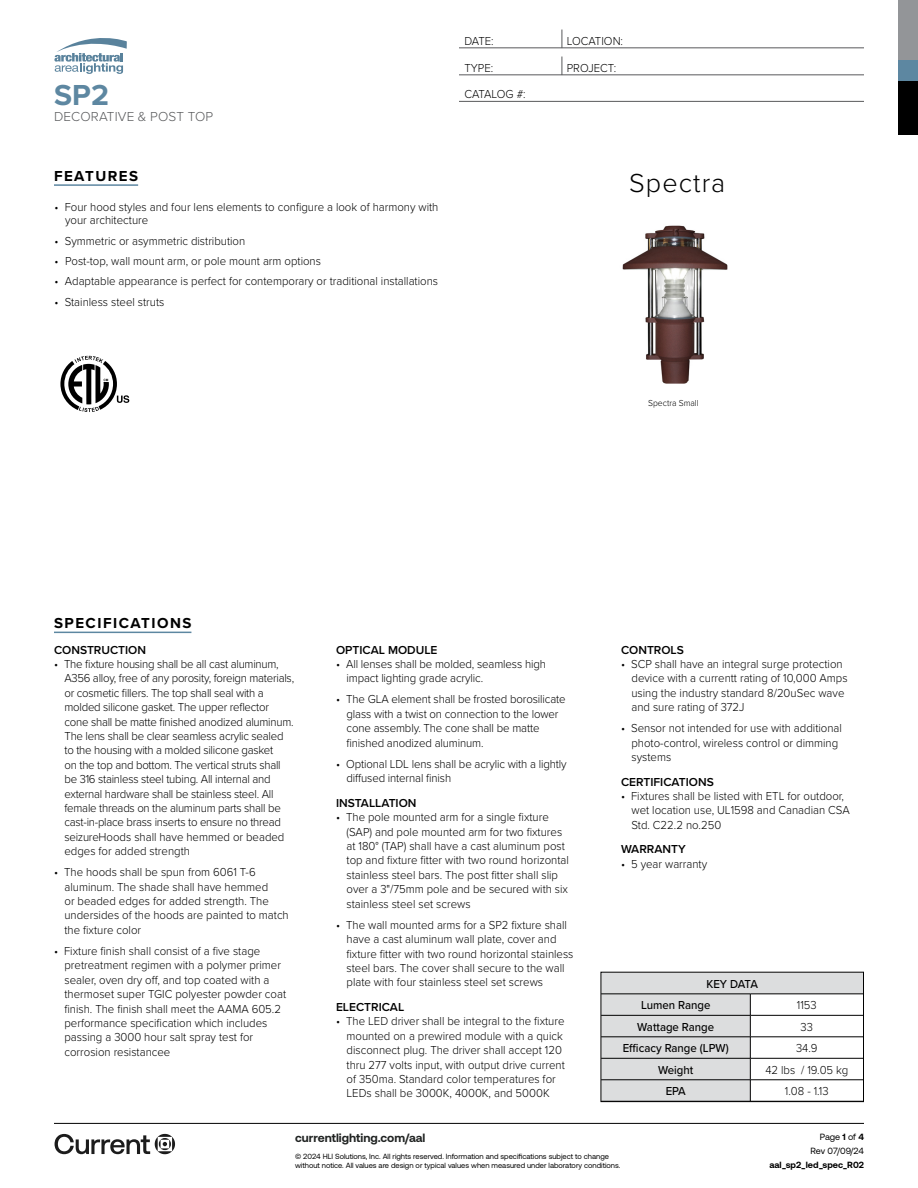
<style>
.page{position:relative;width:918px;height:1188px;background:#fff}
.page>*{position:absolute;margin:0;border:0;box-sizing:border-box;transform-origin:0 0}
.t1{font:700 30px "Proxima Nova";color:#5d87a1}
.t2{font:300 27px "Proxima Nova";letter-spacing:.04em;color:#000}
.t3{font:700 15px "Proxima Nova";letter-spacing:.1em;color:#000}
.t4{font:300 13.5px "Proxima Nova";letter-spacing:.01em;color:#58595b}
.t5{font:300 12px/14.4px "Proxima Nova";color:#000;scale:.95 1}
.t6{font:300 12px/14.4px "Proxima Nova";letter-spacing:-.02em;color:#000;scale:.95 1}
.t7{font:600 12px "Proxima Nova";color:#000}
.t8{font:500 12px/21.5px "Proxima Nova";color:#000;scale:.95 1}
.t9{font:700 12px "Aeonik";color:#202322}
.t10{font:700 9px "Aeonik";color:#000}
.t11{font:9px/14.1px "Aeonik";letter-spacing:-.015em;color:#000;text-align:right}
.t12{font:300 9px "Proxima Nova";color:#000;scale:.95 1}
.t13{font:7.5px/9.8px "Aeonik";color:#000}
.s1{font-weight:700}
</style>
<div class="page">
<div style="left:898px;top:81px;width:20px;height:54px;background:#000"></div>
<div style="left:898px;top:0;width:20px;height:61px;background:#939598"></div>
<div style="left:898px;top:61px;width:20px;height:20px;background:#5d87a1"></div>
<svg style="left:54px;top:38px;width:73px;height:36px"></svg>
<hr style="left:54px;top:1123px;width:810px;height:1px;background:#000">
<svg style="left:55px;top:1134px;width:120px;height:20px"></svg>
<hr style="left:54px;top:184px;width:84px;height:2px;background:#5d87a1">
<hr style="left:459px;top:48px;width:405px;height:1px;background:#58595b">
<svg style="left:562px;top:30px;width:1px;height:18px"></svg>
<hr style="left:459px;top:75px;width:405px;height:1px;background:#58595b">
<svg style="left:562px;top:57px;width:1px;height:18px"></svg>
<hr style="left:54px;top:632px;width:137px;height:1px;background:#5d87a1">
<hr style="left:459px;top:101px;width:405px;height:1px;background:#58595b">
<svg style="left:60px;top:356px;width:69px;height:56px"></svg>
<svg style="left:603px;top:974px;width:259px;height:126px"></svg>
<hr style="left:601px;top:994px;width:149px;height:1px;background:#000">
<hr style="left:750px;top:994px;width:113px;height:1px;background:#000">
<hr style="left:601px;top:1015px;width:149px;height:1px;background:#000">
<hr style="left:750px;top:1015px;width:113px;height:1px;background:#000">
<hr style="left:601px;top:1037px;width:149px;height:1px;background:#000">
<hr style="left:750px;top:1037px;width:113px;height:1px;background:#000">
<hr style="left:601px;top:1058px;width:149px;height:1px;background:#000">
<hr style="left:750px;top:1058px;width:113px;height:1px;background:#000">
<hr style="left:601px;top:1080px;width:149px;height:1px;background:#000">
<hr style="left:750px;top:1080px;width:113px;height:1px;background:#000">
<div style="left:601px;top:972px;width:263px;height:130px;border:1px solid #000"></div>
<img style="left:622px;top:225px;width:106px;height:159px">
<h1 class="t1" style="left:54px;top:72px;width:57px">SP2</h1>
<p class="t4" style="left:54px;top:107px;width:161px">DECORATIVE &amp; POST TOP</p>
<p class="t3" style="left:54px;top:164px;width:86px">FEATURES</p>
<p class="t5" style="left:65px;top:199px;width:394px;line-height:13.5px;text-indent:-10px">• Four hood styles and four lens elements to configure a look of harmony with your architecture</p>
<p class="t5" style="left:55px;top:233px;width:202px">• Symmetric or asymmetric distribution</p>
<p class="t5" style="left:55px;top:253px;width:282px">• Post-top, wall mount arm, or pole mount arm options</p>
<p class="t5" style="left:55px;top:273px;width:405px">• Adaptable appearance is perfect for contemporary or traditional installations</p>
<p class="t5" style="left:55px;top:294px;width:117px">• Stainless steel struts</p>
<p class="t5" style="left:464px;top:33px;width:32px">DATE:</p>
<p class="t5" style="left:567px;top:33px;width:61px">LOCATION:</p>
<p class="t5" style="left:464px;top:60px;width:32px">TYPE:</p>
<p class="t5" style="left:567px;top:60px;width:54px">PROJECT:</p>
<p class="t6" style="left:464px;top:87px;width:66px">CATALOG #:</p>
<h2 class="t2" style="left:629px;top:162px;width:98px">Spectra</h2>
<p class="t12" style="left:648px;top:397px;width:55px">Spectra Small</p>
<p class="t3" style="left:54px;top:612px;width:139px">SPECIFICATIONS</p>
<p class="t7" style="left:54px;top:641px;width:94px">CONSTRUCTION</p>
<p class="t6" style="left:64px;top:656px;width:243px;text-indent:-10px">• The fixture housing shall be all cast aluminum, A356 alloy, free of any porosity, foreign materials, or cosmetic fillers. The top shall seal with a molded silicone gasket. The upper reflector cone shall be matte finished anodized aluminum.<br>The lens shall be clear seamless acrylic sealed to the housing with a molded silicone gasket<br>on the top and bottom. The vertical struts shall be 316 stainless steel tubing. All internal and external hardware shall be stainless steel. All female threads on the aluminum parts shall be cast-in-place brass inserts to ensure no thread seizureHoods shall have hemmed or beaded edges for added strength</p>
<p class="t5" style="left:64px;top:864px;width:238px;text-indent:-10px">• The hoods shall be spun from 6061 T-6 aluminum. The shade shall have hemmed<br>or beaded edges for added strength. The undersides of the hoods are painted to match the fixture color</p>
<p class="t5" style="left:64px;top:943px;width:235px;text-indent:-10px">• Fixture finish shall consist of a five stage pretreatment regimen with a polymer primer sealer, oven dry off, and top coated with a thermoset super TGIC polyester powder coat finish. The finish shall meet the AAMA 605.2 performance specification which includes passing a 3000 hour salt spray test for corrosion resistancee</p>
<p class="t7" style="left:336px;top:641px;width:103px">OPTICAL MODULE</p>
<p class="t5" style="left:347px;top:656px;width:211px;text-indent:-10px">• All lenses shall be molded, seamless high impact lighting grade acrylic.</p>
<p class="t5" style="left:347px;top:692px;width:232px;text-indent:-10px">• The GLA element shall be frosted borosilicate glass with a twist on connection to the lower cone assembly. The cone shall be matte finished anodized aluminum.</p>
<p class="t5" style="left:347px;top:756px;width:233px;text-indent:-10px">• Optional LDL lens shall be acrylic with a lightly diffused internal finish</p>
<p class="t7" style="left:336px;top:794px;width:82px">INSTALLATION</p>
<p class="t5" style="left:347px;top:809px;width:236px;text-indent:-10px">• The pole mounted arm for a single fixture (SAP) and pole mounted arm for two fixtures at 180° (TAP) shall have a cast aluminum post top and fixture fitter with two round horizontal stainless steel bars. The post fitter shall slip over a 3"/75mm pole and be secured with six stainless steel set screws</p>
<p class="t5" style="left:347px;top:917px;width:240px;text-indent:-10px">• The wall mounted arms for a SP2 fixture shall have a cast aluminum wall plate, cover and fixture fitter with two round horizontal stainless steel bars. The cover shall secure to the wall plate with four stainless steel set screws</p>
<p class="t7" style="left:336px;top:998px;width:70px">ELECTRICAL</p>
<p class="t5" style="left:347px;top:1013px;width:231px;text-indent:-10px">• The LED driver shall be integral to the fixture mounted on a prewired module with a quick disconnect plug. The driver shall accept 120 thru 277 volts input, with output drive current of 350ma. Standard color temperatures for LEDs shall be 3000K, 4000K, and 5000K</p>
<p class="t7" style="left:621px;top:641px;width:64px">CONTROLS</p>
<p class="t5" style="left:631px;top:656px;width:229px;text-indent:-10px">• SCP shall have an integral surge protection device with a currentt rating of 10,000 Amps using the industry standard 8/20uSec wave and sure rating of 372J</p>
<p class="t5" style="left:631px;top:720px;width:223px;text-indent:-10px">• Sensor not intended for use with additional photo-control, wireless control or dimming systems</p>
<p class="t7" style="left:621px;top:773px;width:94px">CERTIFICATIONS</p>
<p class="t5" style="left:631px;top:788px;width:231px;text-indent:-10px">• Fixtures shall be listed with ETL for outdoor, wet location use, UL1598 and Canadian CSA<br>Std. C22.2 no.250</p>
<p class="t7" style="left:621px;top:840px;width:66px">WARRANTY</p>
<p class="t5" style="left:621px;top:856px;width:92px">• 5 year warranty</p>
<p class="t8" style="left:641px;top:973px;width:125px;text-indent:65px">KEY DATA<br>Lumen Range</p>
<p class="t5" style="left:797px;top:997px;width:22px">1153</p>
<p class="t8" style="left:637px;top:1016px;width:83px">Wattage Range</p>
<p class="t5" style="left:801px;top:1019px;width:15px">33</p>
<p class="t8" style="left:623px;top:1037px;width:113px">Efficacy Range (LPW)</p>
<p class="t5" style="left:796px;top:1040px;width:24px">34.9</p>
<p class="t8" style="left:658px;top:1059px;width:39px">Weight</p>
<p class="t5" style="left:765px;top:1062px;width:89px">42 lbs / 19.05 kg</p>
<p class="t8" style="left:666px;top:1080px;width:23px">EPA</p>
<p class="t5" style="left:785px;top:1083px;width:48px">1.08 - 1.13</p>
<p class="t9" style="left:295px;top:1131px;width:132px">currentlighting.com/aal</p>
<p class="t13" style="left:295px;top:1151px;width:327px">© 2024 HLI Solutions, Inc. All rights reserved. Information and specifications subject to change without notice. All values are design or typical values when measured under laboratory conditions.</p>
<p class="t11" style="left:811px;top:1130px;width:55px">Page <span class="s1">1</span> of <span class="s1">4<br></span>Rev 07/09/24</p>
<p class="t10" style="left:770px;top:1160px;width:96px">aal_sp2_led_spec_R02</p>
</div>
